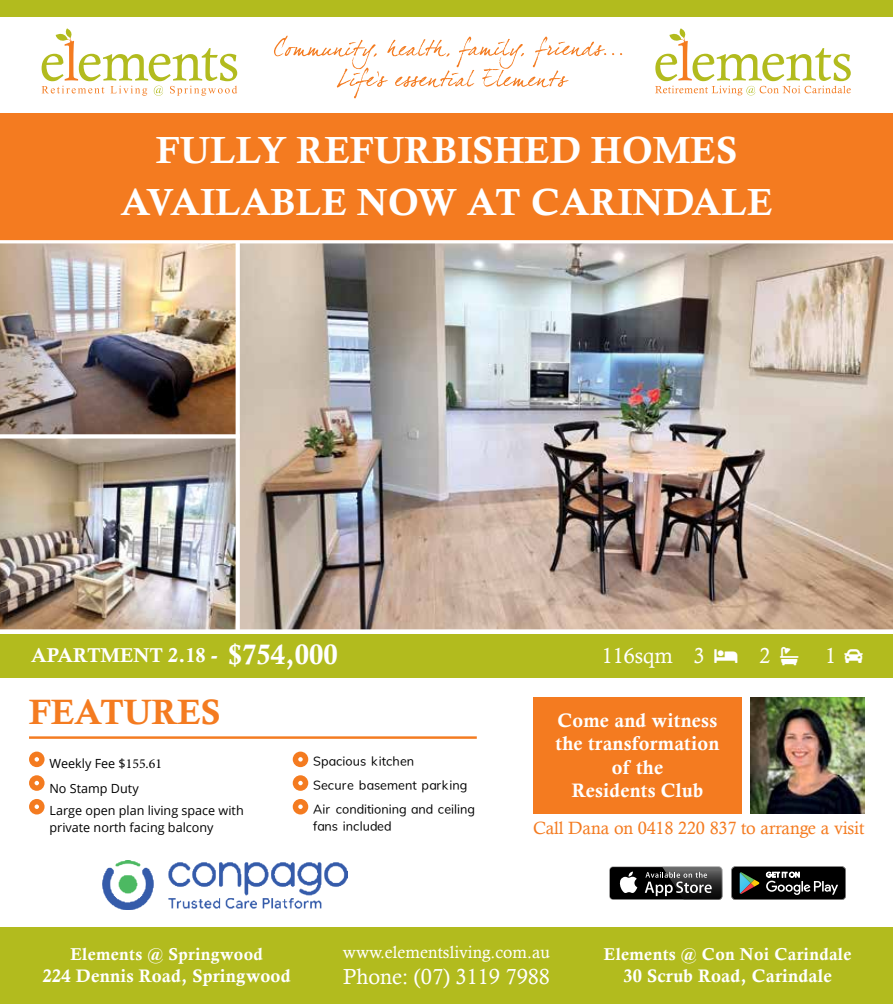
<style>
.page{position:relative;width:893px;height:1004px;background:#fff}
.page>*{position:absolute;margin:0;border:0;box-sizing:border-box;transform-origin:0 0}
.t1{font:37.8px/51.8px "Calis MT Bol";letter-spacing:.01em;color:#fff;text-align:center}
.t2{font:35.25px "Calis MT Bol";color:#f47b20}
.t3{font:21.75px "Calisto";color:#fff}
.t4{font:20.1px "Calis MT Bol";color:#fff}
.t5{font:19.5px/23.4px "Calis MT Bol";letter-spacing:.01em;color:#fff;text-align:center}
.t6{font:18.15px "Calis MT Bol";letter-spacing:.01em;color:#fff}
.t7{font:17.7px "Calisto";letter-spacing:-.01em;color:#f47b20}
.t8{font:17.25px "Calis MT Bol";letter-spacing:.02em;color:#fff}
.t9{font:17.25px "Calisto";letter-spacing:.005em;color:#fff}
.t10{font:12.6px/24.6px "Open Sans";color:#000}
.t11{font:12.6px "Font Awesome 5 Free Solid";color:#000}
.s1{font-size:28.05px}
.s2{font-family:"Minion Pro";font-size:13.8px}
</style>
<div class="page">
<div style="left:0;top:927px;width:893px;height:76px;background:#b2bb1e"></div>
<div style="left:0;top:0;width:893px;height:16px;background:#b2bb1e"></div>
<img style="left:102px;top:860px;width:245px;height:49px">
<svg style="left:731px;top:866px;width:115px;height:33px;background:#2c2e2d"></svg>
<div style="left:610px;top:867px;width:112px;height:32px;background:#000;border-radius:3px"></div>
<svg style="left:619px;top:871px;width:18px;height:22px"></svg>
<svg style="left:645px;top:866px;width:77px;height:33px"></svg>
<img style="left:0;top:243px;width:893px;height:386px">
<div style="left:533px;top:697px;width:208px;height:116px;background:#f47b20"></div>
<svg style="left:0;top:629px;width:893px;height:1px"></svg>
<hr style="left:236px;top:205px;width:4px;height:426px;background:#fff">
<svg style="left:0;top:434px;width:236px;height:4px"></svg>
<svg style="left:29px;top:751px;width:16px;height:16px"></svg>
<svg style="left:35px;top:757px;width:4px;height:4px"></svg>
<div style="left:29px;top:775px;width:16px;height:15px;background:#f47b20;border-radius:50%"></div>
<svg style="left:35px;top:780px;width:4px;height:5px"></svg>
<div style="left:29px;top:799px;width:16px;height:15px;background:#f47b20;border-radius:50%"></div>
<svg style="left:35px;top:804px;width:4px;height:5px"></svg>
<div style="left:293px;top:751px;width:15px;height:16px;background:#f47b20;border-radius:50%"></div>
<svg style="left:298px;top:757px;width:5px;height:4px"></svg>
<div style="left:293px;top:775px;width:15px;height:15px;background:#f47b20;border-radius:50%"></div>
<svg style="left:298px;top:780px;width:5px;height:5px"></svg>
<div style="left:293px;top:799px;width:15px;height:15px;background:#f47b20;border-radius:50%"></div>
<svg style="left:298px;top:804px;width:5px;height:5px"></svg>
<hr style="left:29px;top:736px;width:448px;height:2px;background:#f47b20">
<div style="left:0;top:633px;width:893px;height:44px;background:#b2bb1e"></div>
<div style="left:0;top:114px;width:893px;height:128px;background:#f47b20"></div>
<hr style="left:0;top:240px;width:893px;height:3px;background:#fff">
<svg style="left:274px;top:36px;width:348px;height:62px"></svg>
<svg style="left:42px;top:28px;width:195px;height:68px"></svg>
<svg style="left:655px;top:28px;width:196px;height:67px"></svg>
<img style="left:750px;top:697px;width:114px;height:116px">
<h1 class="t1" style="left:121px;top:124px;width:653px">FULLY REFURBISHED HOMES<br>AVAILABLE NOW AT CARINDALE</h1>
<h3 class="t4" style="left:31px;top:644px;width:308px">APARTMENT 2.18 - <span class="s1">$754,000</span></h3>
<h2 class="t2" style="left:29px;top:691px;width:193px">FEATURES</h2>
<p class="t10" style="left:49px;top:751px;width:114px">Weekly Fee $<span class="s2">155.61<br></span>No Stamp Duty</p>
<p class="t10" style="left:49px;top:801px;width:196px;line-height:17.2px">Large open plan living space with private north facing balcony</p>
<p class="t11" style="left:346px;top:756px;width:42px">□◆▲ ▼</p>
<p class="t11" style="left:407px;top:756px;width:9px">■</p>
<p class="t11" style="left:374px;top:779px;width:44px">▲ ■▼</p>
<p class="t11" style="left:453px;top:779px;width:9px">■</p>
<p class="t11" style="left:342px;top:803px;width:58px">□■ ▼□■■</p>
<p class="t11" style="left:418px;top:803px;width:51px">■ ●■</p>
<p class="t11" style="left:325px;top:820px;width:47px">■▲ ■ ●◆</p>
<h3 class="t3" style="left:602px;top:642px;width:104px">116sqm 3</h3>
<h3 class="t3" style="left:759px;top:642px;width:13px">2</h3>
<h3 class="t3" style="left:825px;top:642px;width:13px">1</h3>
<h3 class="t5" style="left:556px;top:708px;width:165px">Come and witness the transformation of the<br>Residents Club</h3>
<h3 class="t7" style="left:533px;top:818px;width:333px">Call Dana on 0418 220 837 to arrange a visit</h3>
<h3 class="t8" style="left:70px;top:944px;width:194px">Elements @ Springwood</h3>
<h3 class="t6" style="left:43px;top:965px;width:249px">224 Dennis Road, Springwood</h3>
<h3 class="t9" style="left:343px;top:941px;width:209px">www.elementsliving.com.au</h3>
<h3 class="t3" style="left:343px;top:963px;width:208px">Phone: (07) 3119 7988</h3>
<h3 class="t8" style="left:604px;top:944px;width:249px">Elements @ Con Noi Carindale</h3>
<h3 class="t6" style="left:623px;top:965px;width:210px">30 Scrub Road, Carindale</h3>
</div>
